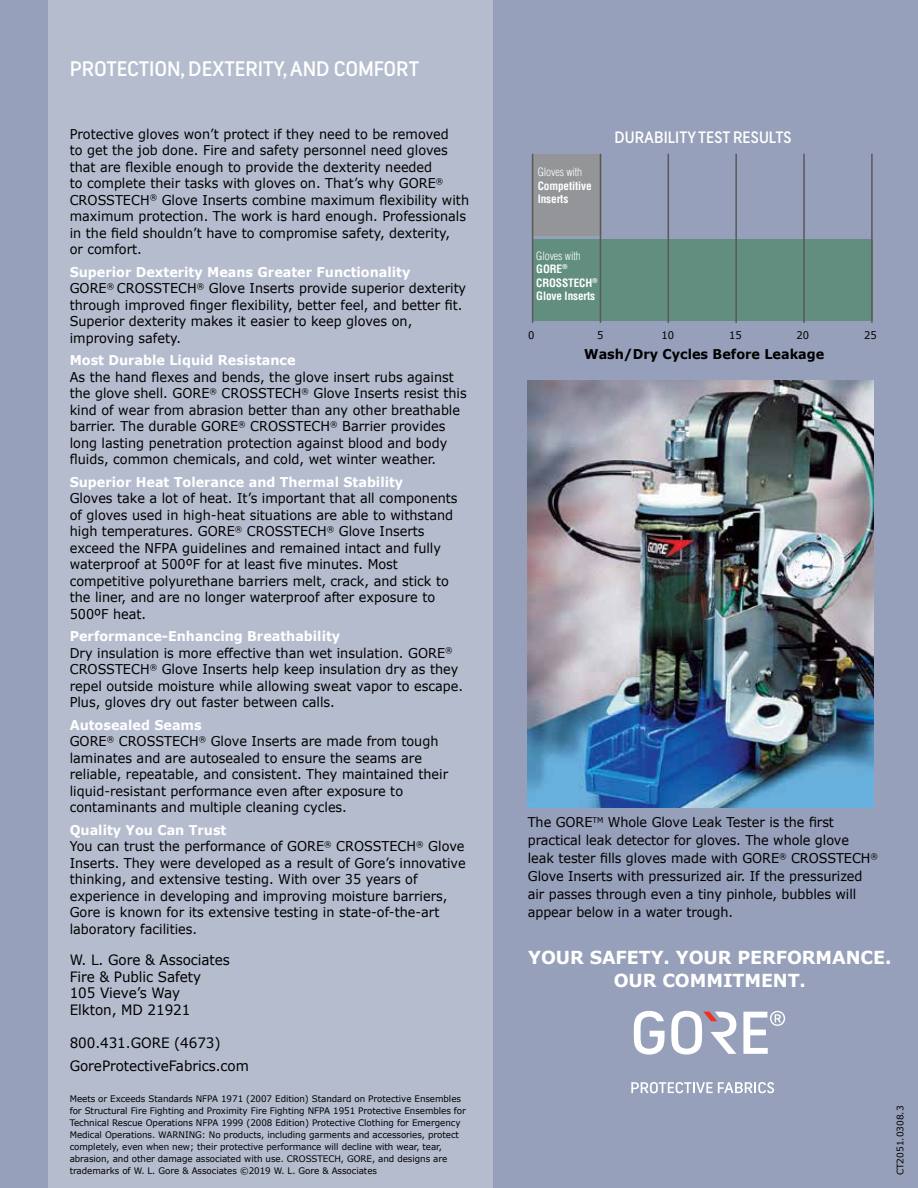
<style>
.page{position:relative;width:918px;height:1188px;background:#97a0ba}
.page>*{position:absolute;margin:0;border:0;box-sizing:border-box;transform-origin:0 0}
.t1{font:21px "GORE Fabrics Headline";letter-spacing:-.005em;color:#fff}
.t2{font:700 18px/22.8px "Verdana";letter-spacing:-.005em;color:#fff;text-align:center}
.t3{font:16.5px "GORE Fabrics Headline";color:#fff;scale:.95 1}
.t4{font:14.25px/16.5px "Verdana";letter-spacing:-.005em;color:#000;scale:.95 1}
.t5{font:13.5px/16.5px "Verdana";color:#000;scale:.95 1}
.t6{font:700 13.5px "Verdana";color:#fff;scale:.95 1}
.t7{font:700 13.5px "Verdana";color:#000;scale:.95 1}
.t8{font:700 condensed 11.25px/13.5px "Helvetica";letter-spacing:-.01em;color:#fff}
.t9{font:300 condensed 11.25px "Helvetica";letter-spacing:-.01em;color:#fff}
.t10{font:10.5px "Verdana";color:#000;scale:.95 1}
.t11{font:9px/12px "Verdana";letter-spacing:-.005em;color:#000}
.s1{font-weight:700;color:#fff}
.s2{font-weight:300}
</style>
<div class="page">
<div style="left:49px;top:0;width:444px;height:1188px;background:#b5bcce"></div>
<svg style="left:634px;top:1011px;width:31px;height:44px"></svg>
<svg style="left:671px;top:1011px;width:65px;height:44px"></svg>
<svg style="left:743px;top:1011px;width:42px;height:43px"></svg>
<svg style="left:631px;top:1082px;width:143px;height:11px"></svg>
<img style="left:528px;top:380px;width:346px;height:428px">
<div style="left:533px;top:239px;width:340px;height:82px;background:#618e7f"></div>
<div style="left:533px;top:154px;width:69px;height:81px;background:#939598"></div>
<hr style="left:532px;top:154px;width:1px;height:169px;background:#58595b">
<hr style="left:600px;top:154px;width:1px;height:169px;background:#58595b">
<hr style="left:668px;top:154px;width:1px;height:169px;background:#58595b">
<hr style="left:735px;top:154px;width:2px;height:169px;background:#58595b">
<hr style="left:803px;top:154px;width:2px;height:169px;background:#58595b">
<hr style="left:871px;top:154px;width:2px;height:169px;background:#58595b">
<h1 class="t1" style="left:70px;top:56px;width:351px">PROTECTION, DEXTERITY, AND COMFORT</h1>
<p class="t5" style="left:70px;top:125px;width:422px">Protective gloves won’t protect if they need to be removed<br>to get the job done. Fire and safety personnel need gloves that are flexible enough to provide the dexterity needed<br>to complete their tasks with gloves on. That’s why GORE<sup>® </sup>CROSSTECH<sup>®</sup> Glove Inserts combine maximum flexibility with maximum protection. The work is hard enough. Professionals in the field shouldn’t have to compromise safety, dexterity,<br>or comfort.</p>
<p class="t5" style="left:70px;top:263px;width:419px"><span class="s1">Superior Dexterity Means Greater Functionality<br></span>GORE<sup>®</sup> CROSSTECH<sup>®</sup> Glove Inserts provide superior dexterity through improved finger flexibility, better feel, and better fit.<br>Superior dexterity makes it easier to keep gloves on, improving safety.</p>
<p class="t6" style="left:70px;top:351px;width:239px">Most Durable Liquid Resistance</p>
<p class="t5" style="left:70px;top:368px;width:419px">As the hand flexes and bends, the glove insert rubs against the glove shell. GORE<sup>®</sup> CROSSTECH<sup>®</sup> Glove Inserts resist this kind of wear from abrasion better than any other breathable barrier. The durable GORE<sup>®</sup> CROSSTECH<sup>®</sup> Barrier provides long lasting penetration protection against blood and body fluids, common chemicals, and cold, wet winter weather.</p>
<p class="t6" style="left:70px;top:472px;width:353px">Superior Heat Tolerance and Thermal Stability</p>
<p class="t5" style="left:70px;top:490px;width:410px">Gloves take a lot of heat. It’s important that all components of gloves used in high-heat situations are able to withstand high temperatures. GORE<sup>®</sup> CROSSTECH<sup>®</sup> Glove Inserts exceed the NFPA guidelines and remained intact and fully waterproof at 500ºF for at least five minutes. Most competitive polyurethane barriers melt, crack, and stick to the liner, and are no longer waterproof after exposure to 500ºF heat.</p>
<p class="t5" style="left:70px;top:628px;width:416px"><span class="s1">Performance-Enhancing Breathability<br></span>Dry insulation is more effective than wet insulation. GORE<sup>® </sup>CROSSTECH<sup>®</sup> Glove Inserts help keep insulation dry as they repel outside moisture while allowing sweat vapor to escape.<br>Plus, gloves dry out faster between calls.</p>
<p class="t5" style="left:70px;top:716px;width:400px"><span class="s1">Autosealed Seams<br></span>GORE<sup>®</sup> CROSSTECH<sup>®</sup> Glove Inserts are made from tough laminates and are autosealed to ensure the seams are reliable, repeatable, and consistent. They maintained their liquid-resistant performance even after exposure to contaminants and multiple cleaning cycles.</p>
<p class="t5" style="left:70px;top:821px;width:418px"><span class="s1">Quality You Can Trust<br></span>You can trust the performance of GORE<sup>®</sup> CROSSTECH<sup>®</sup> Glove Inserts. They were developed as a result of Gore’s innovative thinking, and extensive testing. With over 35 years of experience in developing and improving moisture barriers, Gore is known for its extensive testing in state-of-the-art laboratory facilities.</p>
<p class="t5" style="left:528px;top:813px;width:370px;line-height:18px">The GORE<sup>TM</sup> Whole Glove Leak Tester is the first practical leak detector for gloves. The whole glove leak tester fills gloves made with GORE<sup>®</sup> CROSSTECH<sup>® </sup>Glove Inserts with pressurized air. If the pressurized air passes through even a tiny pinhole, bubbles will appear below in a water trough.</p>
<p class="t3" style="left:615px;top:127px;width:188px">DURABILITY TEST RESULTS</p>
<p class="t9" style="left:538px;top:165px;width:46px">Gloves with</p>
<p class="t8" style="left:538px;top:179px;width:55px">Competitive<br>Inserts</p>
<p class="t8" style="left:536px;top:249px;width:63px"><span class="s2">Gloves with<br></span>GORE<sup>®<br></sup>CROSSTECH<sup>®<br></sup>Glove Inserts</p>
<p class="t10" style="left:528px;top:328px;width:8px">0</p>
<p class="t10" style="left:597px;top:328px;width:8px">5</p>
<p class="t10" style="left:662px;top:328px;width:15px">10</p>
<p class="t10" style="left:729px;top:328px;width:15px">15</p>
<p class="t10" style="left:797px;top:328px;width:15px">20</p>
<p class="t10" style="left:864px;top:328px;width:15px">25</p>
<p class="t7" style="left:584px;top:344px;width:254px">Wash/Dry Cycles Before Leakage</p>
<p class="t4" style="left:70px;top:952px;width:170px">W. L. Gore &amp; Associates<br>Fire &amp; Public Safety<br>105 Vieve’s Way<br>Elkton, MD 21921</p>
<p class="t4" style="left:70px;top:1031px;width:190px;line-height:23.2px">800.431.GORE (4673)<br>GoreProtectiveFabrics.com</p>
<p class="t11" style="left:70px;top:1092px;width:398px">Meets or Exceeds Standards NFPA 1971 (2007 Edition) Standard on Protective Ensembles for Structural Fire Fighting and Proximity Fire Fighting NFPA 1951 Protective Ensembles for Technical Rescue Operations NFPA 1999 (2008 Edition) Protective Clothing for Emergency Medical Operations. WARNING: No products, including garments and accessories, protect completely, even when new; their protective performance will decline with wear, tear, abrasion, and other damage associated with use. CROSSTECH, GORE, and designs are trademarks of W. L. Gore &amp; Associates ©2019 W. L. Gore &amp; Associates</p>
<h2 class="t2" style="left:528px;top:946px;width:365px">YOUR SAFETY. YOUR PERFORMANCE.<br>OUR COMMITMENT.</h2>
<p class="t11" style="left:894px;top:1175px;width:71px;rotate:-90deg">CT2051.0308.3</p>
</div>
